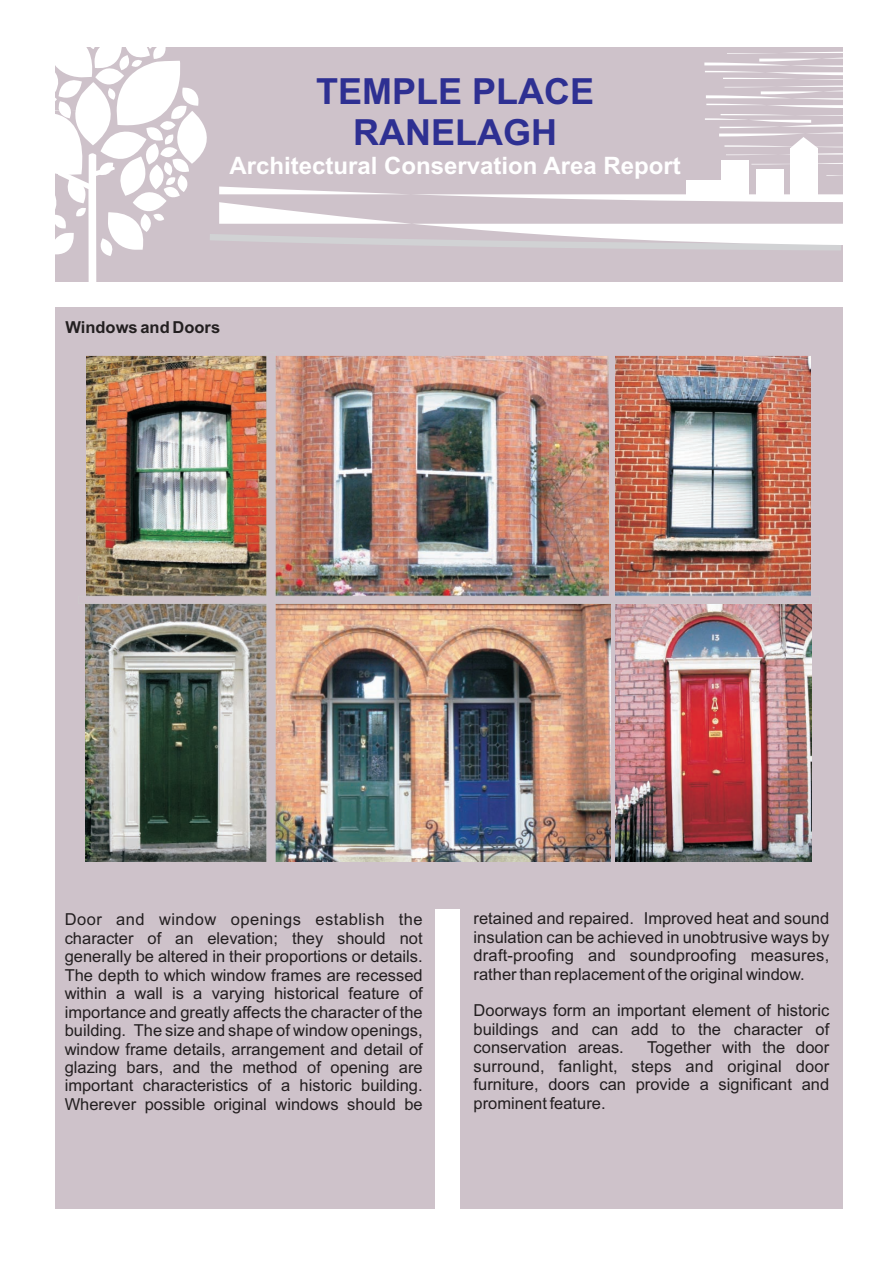
<style>
.page{position:relative;width:893px;height:1263px;background:#fff}
.page>*{position:absolute;margin:0;border:0;box-sizing:border-box;transform-origin:0 0}
.t1{font:700 36px/40.2px "Arial";color:#2e3092;text-align:center}
.t2{font:700 24px "Arial";color:#fff}
.t3{font:16.5px/18.5px "Arial";color:#231f20;text-align:justify}
.t4{font:700 16.5px "Arial";color:#231f20}
</style>
<div class="page">
<div style="left:55px;top:47px;width:787px;height:1161px;background:#cec2ca"></div>
<div style="left:49px;top:283px;width:824px;height:24px;background:#fff"></div>
<svg style="left:55px;top:47px;width:788px;height:236px"></svg>
<div style="left:436px;top:909px;width:24px;height:308px;background:#fff"></div>
<img style="left:87px;top:355px;width:180px;height:241px">
<img style="left:275px;top:356px;width:334px;height:248px">
<img style="left:616px;top:355px;width:194px;height:241px">
<img style="left:275px;top:604px;width:335px;height:258px">
<img style="left:615px;top:604px;width:196px;height:258px">
<img style="left:86px;top:604px;width:181px;height:258px">
<div style="left:78px;top:596px;width:742px;height:7px;background:#cec2ca"></div>
<h1 class="t1" style="left:316px;top:75px;width:280px">TEMPLE PLACE<br>RANELAGH</h1>
<h2 class="t2" style="left:229px;top:156px;width:453px">Architectural Conservation Area Report</h2>
<p class="t4" style="left:65px;top:321px;width:156px">Windows and Doors</p>
<p class="t3" style="left:65px;top:912px;width:360px">Door and window openings establish the character of an elevation; they should not generally be altered in their proportions or details.<br>The depth to which window frames are recessed within a wall is a varying historical feature of importance and greatly affects the character of the building. The size and shape of window openings, window frame details, arrangement and detail of glazing bars, and the method of opening are important characteristics of a historic building.<br>Wherever possible original windows should be</p>
<p class="t3" style="left:474px;top:911px;width:357px">retained and repaired. Improved heat and sound insulation can be achieved in unobtrusive ways by draft-proofing and soundproofing measures, rather than replacement of the original window.</p>
<p class="t3" style="left:474px;top:1003px;width:357px">Doorways form an important element of historic buildings and can add to the character of conservation areas.</p>
<p class="t3" style="left:474px;top:1040px;width:357px;text-indent:174px">Together with the door surround, fanlight, steps and original door furniture, doors can provide a significant and prominent feature.</p>
</div>
